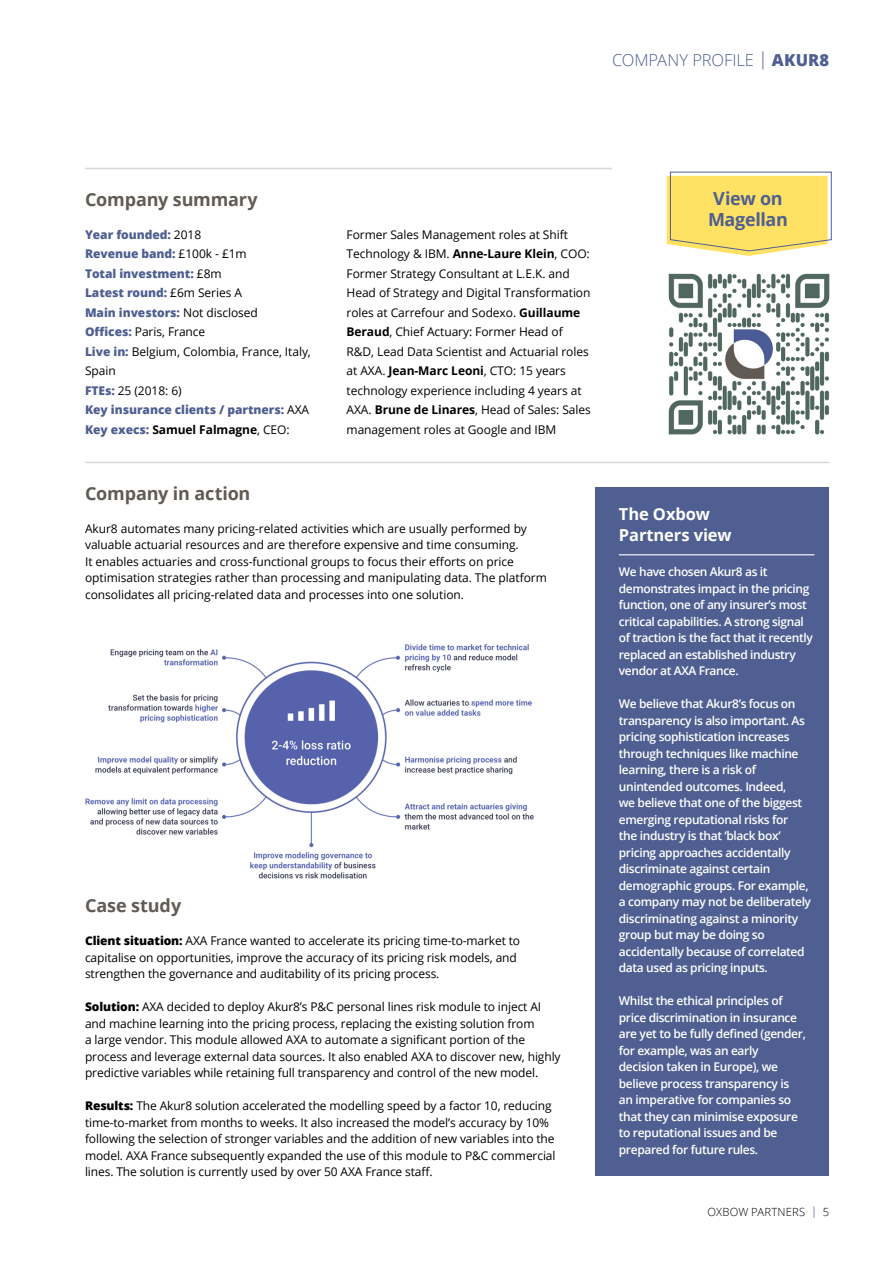
<style>
.page{position:relative;width:893px;height:1263px;background:#fff}
.page>*{position:absolute;margin:0;border:0;box-sizing:border-box;transform-origin:0 0}
.t1{font:700 18px "Open Sans";letter-spacing:-.01em;color:#615b55}
._1__Headers{font:700 18px "Open Sans";letter-spacing:-.02em;color:#4f5f91}
._7__partner_view_hea{font:700 16.5px/21px "Open Sans";letter-spacing:-.005em;color:#fff}
.t2{font:300 16.5px "Open Sans";letter-spacing:-.005em;color:#4f5f91}
._4__Body_copy{font:12px/16.5px "Open Sans";letter-spacing:-.01em;color:#000}
._6__Partners_view{font:600 12px/16.5px "Open Sans";letter-spacing:-.03em;color:#fff}
.t3{font:800 12px "Open Sans";letter-spacing:-.005em;color:#4f5f91}
.t4{font:700 12px "Open Sans";letter-spacing:-.005em;color:#000}
.t5{font:300 11.25px "Open Sans";letter-spacing:.02em;color:#000}
.s1{font-size:18px}
.s2{font-weight:800}
.s3{font-weight:400;color:#000}
.s4{font-weight:800;color:#4f5f91}
.s5{font-weight:400}
.s6{font-weight:700}
.s7{color:#283583}
</style>
<div class="page">
<div style="left:595px;top:488px;width:234px;height:688px;background:#4f5f91"></div>
<hr style="left:619px;top:554px;width:195px;height:1px;background:#fff">
<img style="left:85px;top:644px;width:449px;height:235px">
<img style="left:668px;top:273px;width:162px;height:162px">
<hr style="left:85px;top:462px;width:744px;height:1px;background:#dad7d6">
<hr style="left:85px;top:168px;width:527px;height:1px;background:#dad7d6">
<svg style="left:667px;top:171px;width:165px;height:85px;background:#f8e079"></svg>
<p class="t2" style="left:612px;top:48px;width:218px">COMPANY PROFILE <span class="s1">|</span> <span class="s2">AKUR8</span></p>
<p class="t1" style="left:85px;top:187px;width:174px">Company summary</p>
<p class="t3" style="left:85px;top:225px;width:118px">Year founded: <span class="s3">2018</span></p>
<p class="t3" style="left:85px;top:245px;width:163px">Revenue band: <span class="s3">£100k - £1m</span></p>
<p class="t3" style="left:85px;top:264px;width:138px">Total investment: <span class="s3">£8m</span></p>
<p class="t3" style="left:85px;top:284px;width:159px">Latest round: <span class="s3">£6m Series A</span></p>
<p class="t3" style="left:85px;top:303px;width:174px">Main investors: <span class="s3">Not disclosed</span></p>
<p class="_4__Body_copy" style="left:85px;top:323px;width:122px"><span class="s4">Offices:</span> Paris, France</p>
<p class="_4__Body_copy" style="left:85px;top:341px;width:227px;line-height:19.5px"><span class="s4">Live in:</span> Belgium, Colombia, France, Italy,<br>Spain</p>
<p class="_4__Body_copy" style="left:85px;top:382px;width:98px"><span class="s4">FTEs:</span> 25 (2018: 6)</p>
<p class="t3" style="left:85px;top:401px;width:226px">Key insurance clients / partners: <span class="s3">AXA</span></p>
<p class="t4" style="left:85px;top:421px;width:206px"><span class="s4">Key execs:</span> Samuel Falmagne<span class="s5">, CEO:</span></p>
<p class="_4__Body_copy" style="left:347px;top:224px;width:246px;line-height:19.5px">Former Sales Management roles at Shift Technology &amp; IBM. <span class="s6">Anne-Laure Klein</span>, COO:<br>Former Strategy Consultant at L.E.K. and Head of Strategy and Digital Transformation roles at Carrefour and Sodexo. <span class="s6">Guillaume Beraud</span>, Chief Actuary: Former Head of R&amp;D, Lead Data Scientist and Actuarial roles at AXA. <span class="s6">Jean-Marc Leoni</span>, CTO: 15 years technology experience including 4 years at AXA. <span class="s6">Brune de Linares</span>, Head of Sales: Sales management roles at Google and IBM</p>
<p class="t1" style="left:85px;top:480px;width:167px">Company in action</p>
<p class="_4__Body_copy" style="left:85px;top:520px;width:463px">Akur8 automates many pricing-related activities which are usually performed by valuable actuarial resources and are therefore expensive and time consuming.<br>It enables actuaries and cross-functional groups to focus their efforts on price optimisation strategies rather than processing and manipulating data. The platform consolidates all pricing-related data and processes into one solution.</p>
<p class="t1" style="left:85px;top:893px;width:98px">Case study</p>
<p class="_4__Body_copy" style="left:85px;top:932px;width:437px"><span class="s2">Client situation:</span> AXA France wanted to accelerate its pricing time-to-market to capitalise on opportunities, improve the accuracy of its pricing risk models, and strengthen the governance and auditability of its pricing process.</p>
<p class="_4__Body_copy" style="left:85px;top:998px;width:477px"><span class="s2">Solution:</span> AXA decided to deploy Akur8’s P&amp;C personal lines risk module to inject AI and machine learning into the pricing process, replacing the existing solution from<br>a large vendor. This module allowed AXA to automate a significant portion of the process and leverage external data sources. It also enabled AXA to discover new, highly predictive variables while retaining full transparency and control of the new model.</p>
<p class="_4__Body_copy" style="left:85px;top:1097px;width:472px"><span class="s2">Results:</span> The Akur8 solution accelerated the modelling speed by a factor 10, reducing time-to-market from months to weeks. It also increased the model’s accuracy by 10% following the selection of stronger variables and the addition of new variables into the model. AXA France subsequently expanded the use of this module to P&amp;C commercial lines. The solution is currently used by over 50 AXA France staff.</p>
<p class="_1__Headers" style="left:713px;top:186px;width:71px">View on</p>
<p class="_1__Headers" style="left:708px;top:207px;width:81px">Magellan</p>
<p class="_7__partner_view_hea" style="left:619px;top:504px;width:114px">The Oxbow<br>Partners view</p>
<p class="_6__Partners_view" style="left:619px;top:563px;width:195px">We have chosen Akur8 as it demonstrates impact in the pricing function, one of any insurer’s most critical capabilities. A strong signal of traction is the fact that it recently replaced an established industry vendor at AXA France.</p>
<p class="_6__Partners_view" style="left:619px;top:695px;width:194px">We believe that Akur8’s focus on transparency is also important. As pricing sophistication increases through techniques like machine learning, there is a risk of unintended outcomes. Indeed,<br>we believe that one of the biggest emerging reputational risks for<br>the industry is that ‘black box’ pricing approaches accidentally discriminate against certain demographic groups. For example, a company may not be deliberately discriminating against a minority group but may be doing so accidentally because of correlated data used as pricing inputs.</p>
<p class="_6__Partners_view" style="left:619px;top:992px;width:188px">Whilst the ethical principles of price discrimination in insurance are yet to be fully defined (gender, for example, was an early decision taken in Europe), we believe process transparency is an imperative for companies so that they can minimise exposure to reputational issues and be prepared for future rules.</p>
<p class="t5" style="left:707px;top:1204px;width:123px">OXBOW PARTNERS <span class="s7">|</span> 5</p>
</div>
